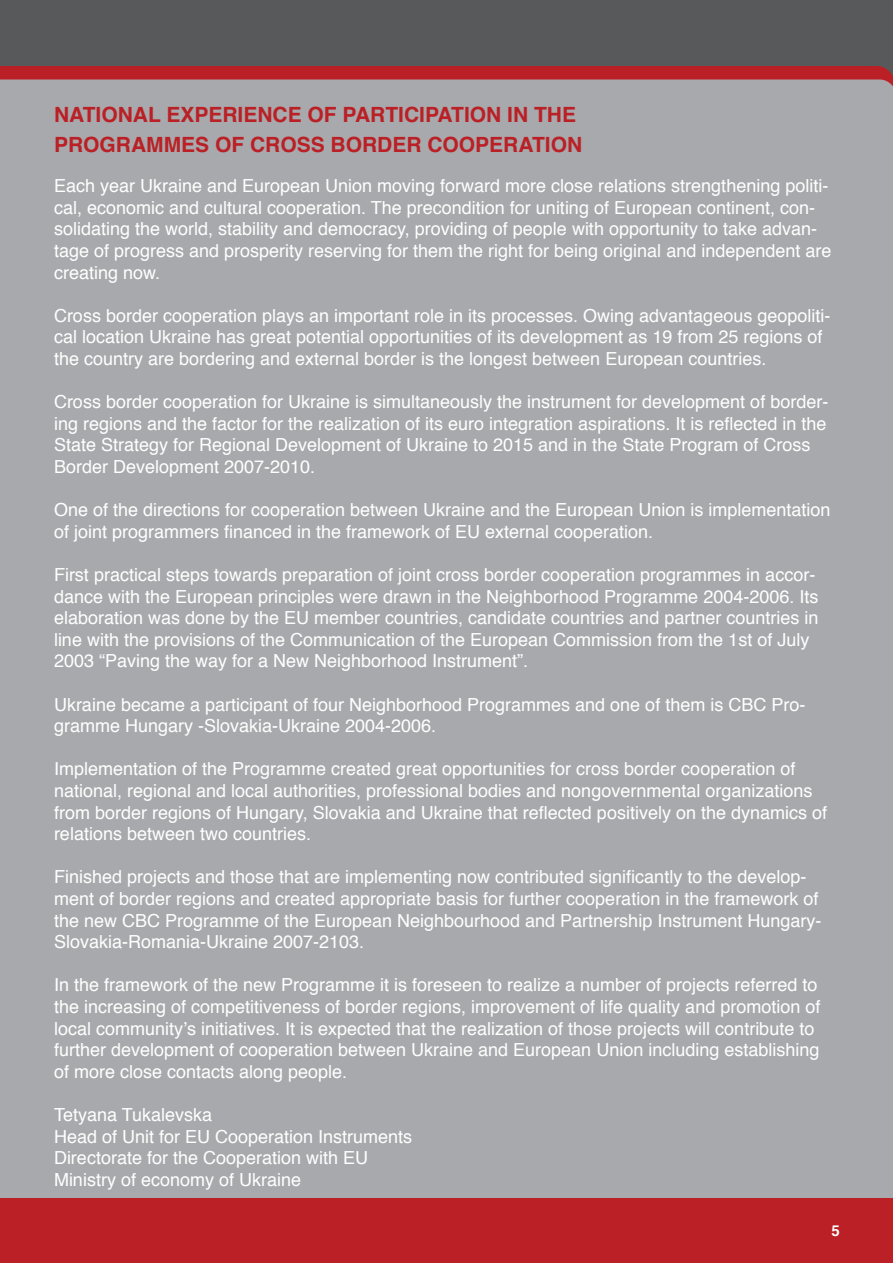
<style>
.page{position:relative;width:893px;height:1263px;background:#fff}
.page>*{position:absolute;margin:0;border:0;box-sizing:border-box;transform-origin:0 0}
.t1{font:700 21px/30px "Helvetica";color:#ba2025}
.t2{font:18px/21.6px "Helvetica";color:#fff}
.t3{font:700 15px "Helvetica";color:#fff}
</style>
<div class="page">
<div style="left:0;top:0;width:893px;height:158px;background:#58595b"></div>
<div style="left:0;top:220px;width:893px;height:1042px;background:#a7a9ac"></div>
<div style="left:0;top:1199px;width:893px;height:64px;background:#ba2025"></div>
<div style="left:0;top:66px;width:893px;height:13px;background:#ba2025"></div>
<div style="left:0;top:79px;width:892px;height:141px;background:#a7a9ac"></div>
<hr style="left:892px;top:87px;width:1px;height:144px;background:#a7a9ac">
<p class="t1" style="left:54px;top:99px;width:530px">NATIONAL EXPERIENCE OF PARTICIPATION IN THE<br>PROGRAMMES OF CROSS BORDER COOPERATION</p>
<p class="t2" style="left:54px;top:174px;width:779px">Each year Ukraine and European Union moving forward more close relations strengthening politi&shy;cal, economic and cultural cooperation. The precondition for uniting of European continent, con&shy;solidating the world, stability and democracy, providing of people with opportunity to take advan&shy;tage of progress and prosperity reserving for them the right for being original and independent are creating now.</p>
<p class="t2" style="left:54px;top:304px;width:778px">Cross border cooperation plays an important role in its processes. Owing advantageous geopoliti&shy;cal location Ukraine has great potential opportunities of its development as 19 from 25 regions of the country are bordering and external border is the longest between European countries.</p>
<p class="t2" style="left:54px;top:390px;width:776px">Cross border cooperation for Ukraine is simultaneously the instrument for development of border&shy;ing regions and the factor for the realization of its euro integration aspirations. It is reflected in the State Strategy for Regional Development of Ukraine to 2015 and in the State Program of Cross Border Development 2007-2010.</p>
<p class="t2" style="left:54px;top:498px;width:778px">One of the directions for cooperation between Ukraine and the European Union is implementation of joint programmers financed in the framework of EU external cooperation.</p>
<p class="t2" style="left:54px;top:563px;width:766px">First practical steps towards preparation of joint cross border cooperation programmes in accor&shy;dance with the European principles were drawn in the Neighborhood Programme 2004-2006. Its elaboration was done by the EU member countries, candidate countries and partner countries in line with the provisions of the Communication of the European Commission from the 1st of July 2003 “Paving the way for a New Neighborhood Instrument”.</p>
<p class="t2" style="left:54px;top:693px;width:753px">Ukraine became a participant of four Neighborhood Programmes and one of them is CBC Pro&shy;gramme Hungary -Slovakia-Ukraine 2004-2006.</p>
<p class="t2" style="left:54px;top:758px;width:775px">Implementation of the Programme created great opportunities for cross border cooperation of national, regional and local authorities, professional bodies and nongovernmental organizations from border regions of Hungary, Slovakia and Ukraine that reflected positively on the dynamics of relations between two countries.</p>
<p class="t2" style="left:54px;top:866px;width:769px">Finished projects and those that are implementing now contributed significantly to the develop&shy;ment of border regions and created appropriate basis for further cooperation in the framework of the new CBC Programme of the European Neighbourhood and Partnership Instrument Hungary-Slovakia-Romania-Ukraine 2007-2103.</p>
<p class="t2" style="left:54px;top:974px;width:768px">In the framework of the new Programme it is foreseen to realize a number of projects referred to the increasing of competitiveness of border regions, improvement of life quality and promotion of local community’s initiatives. It is expected that the realization of those projects will contribute to further development of cooperation between Ukraine and European Union including establishing of more close contacts along people.</p>
<p class="t2" style="left:54px;top:1103px;width:360px">Tetyana Tukalevska<br>Head of Unit for EU Cooperation Instruments Directorate for the Cooperation with EU Ministry of economy of Ukraine</p>
<p class="t3" style="left:832px;top:1217px;width:10px">5</p>
</div>
